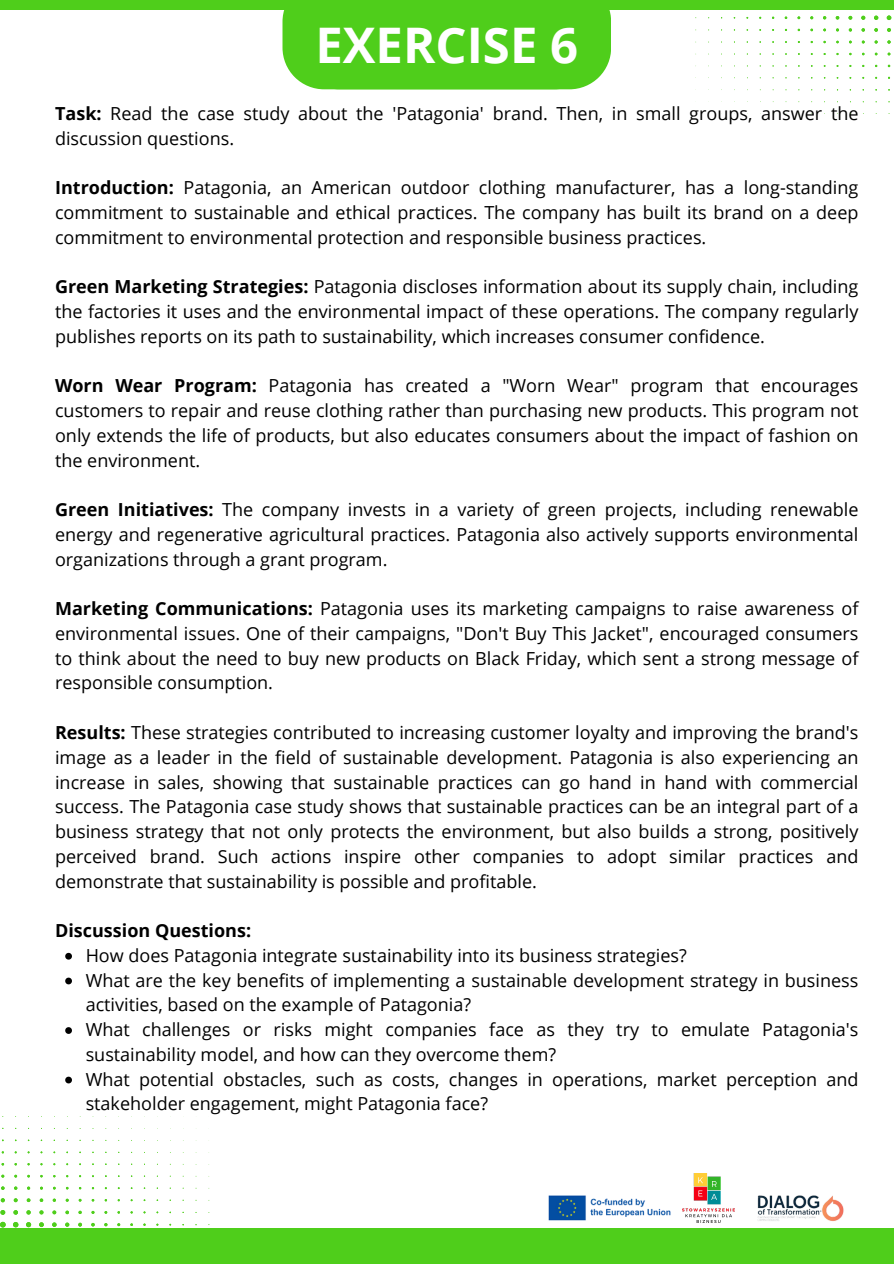
<style>
.page{position:relative;width:894px;height:1264px;background:#fff}
.page>*{position:absolute;margin:0;border:0;box-sizing:border-box;transform-origin:0 0}
.t1{font:700 49.05px "Open Sans";color:#fff}
.t2{font:18px/24.8px "Open Sans";color:#000;text-align:justify}
.t3{font:700 18px "Open Sans";color:#000}
.s1{font-weight:700}
</style>
<div class="page">
<div style="left:0;top:1227px;width:893px;height:36px;background:#4fce1b"></div>
<img style="left:757px;top:1195px;width:87px;height:26px">
<img style="left:682px;top:1173px;width:52px;height:48px">
<img style="left:548px;top:1195px;width:123px;height:26px">
<div style="left:0;top:0;width:893px;height:10px;background:#4fce1b"></div>
<svg style="left:0;top:1116px;width:209px;height:111px"></svg>
<svg style="left:65px;top:952px;width:7px;height:7px"></svg>
<svg style="left:65px;top:977px;width:7px;height:7px"></svg>
<svg style="left:65px;top:1027px;width:7px;height:6px"></svg>
<svg style="left:65px;top:1076px;width:7px;height:7px"></svg>
<svg style="left:695px;top:15px;width:197px;height:99px"></svg>
<div style="left:282px;top:10px;width:329px;height:79px;background:#4fce1b"></div>
<p class="t1" style="left:315px;top:11px;width:264px">EXERCISE 6</p>
<p class="t2" style="left:55px;top:101px;width:804px"><span class="s1">Task:</span> Read the case study about the 'Patagonia' brand. Then, in small groups, answer the discussion questions.</p>
<p class="t2" style="left:55px;top:175px;width:804px"><span class="s1">Introduction:</span> Patagonia, an American outdoor clothing manufacturer, has a long-standing commitment to sustainable and ethical practices. The company has built its brand on a deep commitment to environmental protection and responsible business practices.</p>
<p class="t2" style="left:55px;top:274px;width:804px"><span class="s1">Green Marketing Strategies:</span> Patagonia discloses information about its supply chain, including the factories it uses and the environmental impact of these operations. The company regularly publishes reports on its path to sustainability, which increases consumer confidence.</p>
<p class="t2" style="left:55px;top:373px;width:804px"><span class="s1">Worn Wear Program:</span> Patagonia has created a "Worn Wear" program that encourages customers to repair and reuse clothing rather than purchasing new products. This program not only extends the life of products, but also educates consumers about the impact of fashion on the environment.</p>
<p class="t2" style="left:55px;top:497px;width:804px"><span class="s1">Green Initiatives:</span> The company invests in a variety of green projects, including renewable energy and regenerative agricultural practices. Patagonia also actively supports environmental organizations through a grant program.</p>
<p class="t2" style="left:55px;top:596px;width:804px"><span class="s1">Marketing Communications:</span> Patagonia uses its marketing campaigns to raise awareness of environmental issues. One of their campaigns, "Don't Buy This Jacket", encouraged consumers to think about the need to buy new products on Black Friday, which sent a strong message of responsible consumption.</p>
<p class="t2" style="left:55px;top:719px;width:804px"><span class="s1">Results:</span> These strategies contributed to increasing customer loyalty and improving the brand's image as a leader in the field of sustainable development. Patagonia is also experiencing an increase in sales, showing that sustainable practices can go hand in hand with commercial success. The Patagonia case study shows that sustainable practices can be an integral part of a business strategy that not only protects the environment, but also builds a strong, positively perceived brand. Such actions inspire other companies to adopt similar practices and demonstrate that sustainability is possible and profitable.</p>
<h2 class="t3" style="left:55px;top:917px;width:197px">Discussion Questions:</h2>
<p class="t2" style="left:86px;top:942px;width:602px">How does Patagonia integrate sustainability into its business strategies?</p>
<p class="t2" style="left:86px;top:967px;width:774px">What are the key benefits of implementing a sustainable development strategy in business activities, based on the example of Patagonia?</p>
<p class="t2" style="left:86px;top:1016px;width:774px">What challenges or risks might companies face as they try to emulate Patagonia's sustainability model, and how can they overcome them?</p>
<p class="t2" style="left:86px;top:1066px;width:774px">What potential obstacles, such as costs, changes in operations, market perception and stakeholder engagement, might Patagonia face?</p>
</div>
